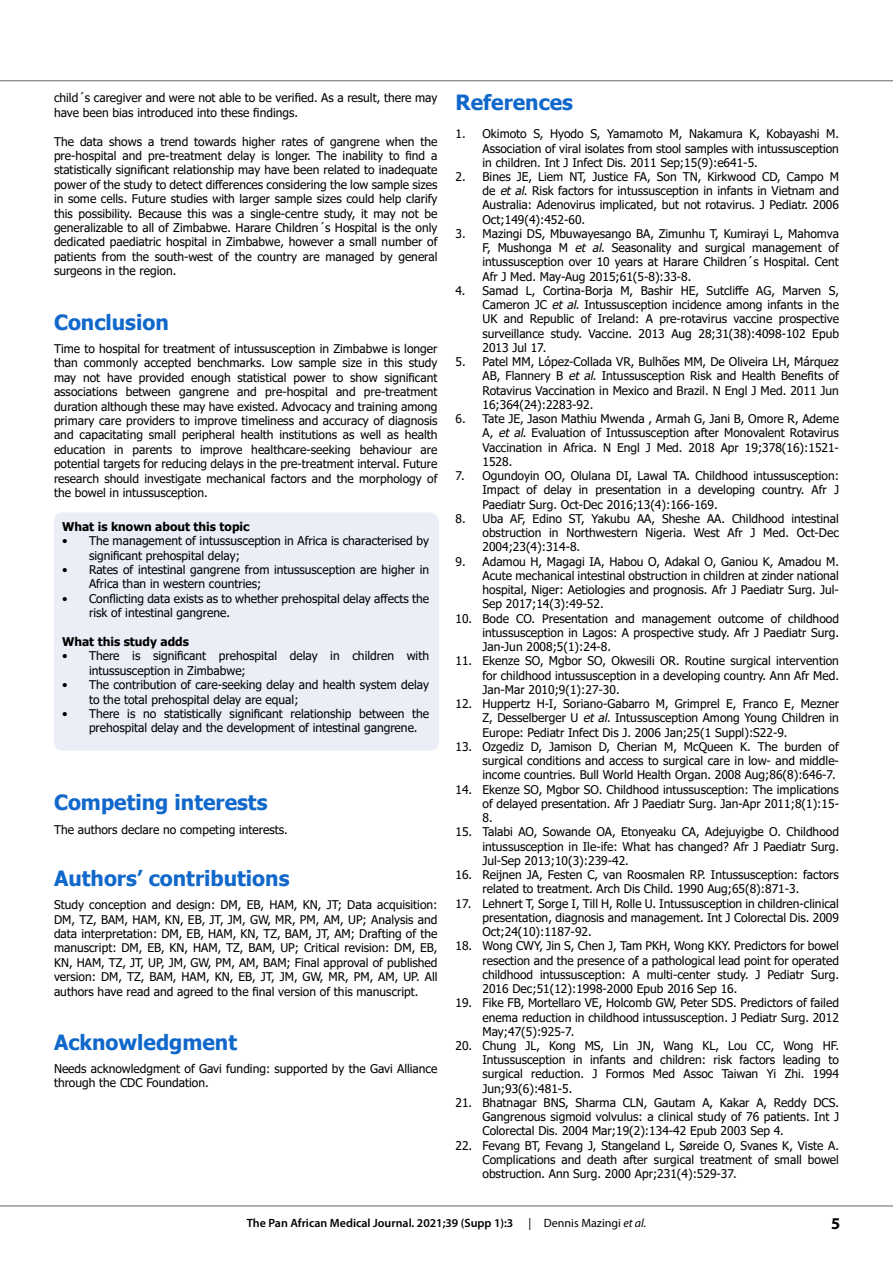
<style>
.page{position:relative;width:893px;height:1263px;background:#fff}
.page>*{position:absolute;margin:0;border:0;box-sizing:border-box;transform-origin:0 0}
.t1{font:700 21px "Tahoma";color:#1168cb}
.t2{font:700 16.5px "Myriad Pro";color:#000}
.t3{font:12px/14.2px "Tahoma";color:#000;text-align:justify}
.t4{font:600 12px "Myriad Pro";color:#000}
.t5{font:700 12px "Tahoma";color:#000}
.s1{font-family:"Tahoma Faux";font-style:italic}
.s2{font-weight:400}
.s3{font-weight:400;font-style:italic}
</style>
<div class="page">
<hr style="left:0;top:80px;width:893px;height:1px;background:#636466">
<hr style="left:0;top:1205px;width:893px;height:1px;background:#636466">
<div style="left:54px;top:512px;width:385px;height:238px;background:#ebedf7;border-radius:9px"></div>
<p class="t3" style="left:54px;top:91px;width:385px">child´s caregiver and were not able to be verified. As a result, there may have been bias introduced into these findings.</p>
<p class="t3" style="left:54px;top:135px;width:385px">The data shows a trend towards higher rates of gangrene when the pre-hospital and pre-treatment delay is longer. The inability to find a statistically significant relationship may have been related to inadequate power of the study to detect differences considering the low sample sizes in some cells. Future studies with larger sample sizes could help clarify this possibility. Because this was a single-centre study, it may not be generalizable to all of Zimbabwe. Harare Children´s Hospital is the only dedicated paediatric hospital in Zimbabwe, however a small number of patients from the south-west of the country are managed by general surgeons in the region.</p>
<h1 class="t1" style="left:54px;top:307px;width:116px">Conclusion</h1>
<p class="t3" style="left:54px;top:342px;width:385px">Time to hospital for treatment of intussusception in Zimbabwe is longer than commonly accepted benchmarks. Low sample size in this study may not have provided enough statistical power to show significant associations between gangrene and pre-hospital and pre-treatment duration although these may have existed. Advocacy and training among primary care providers to improve timeliness and accuracy of diagnosis and capacitating small peripheral health institutions as well as health education in parents to improve healthcare-seeking behaviour are potential targets for reducing delays in the pre-treatment interval. Future research should investigate mechanical factors and the morphology of the bowel in intussusception.</p>
<p class="t5" style="left:62px;top:518px;width:189px">What is known about this topic</p>
<p class="t3" style="left:89px;top:534px;width:342px;text-indent:-27px">• The management of intussusception in Africa is characterised by significant prehospital delay;</p>
<p class="t3" style="left:89px;top:563px;width:342px;text-indent:-27px">• Rates of intestinal gangrene from intussusception are higher in<br>Africa than in western countries;</p>
<p class="t3" style="left:89px;top:592px;width:342px;text-indent:-27px">• Conflicting data exists as to whether prehospital delay affects the risk of intestinal gangrene.</p>
<p class="t5" style="left:62px;top:633px;width:128px">What this study adds</p>
<p class="t3" style="left:89px;top:649px;width:342px;text-indent:-27px">• There is significant prehospital delay in children with intussusception in Zimbabwe;</p>
<p class="t3" style="left:89px;top:678px;width:342px;text-indent:-27px">• The contribution of care-seeking delay and health system delay to the total prehospital delay are equal;</p>
<p class="t3" style="left:89px;top:707px;width:342px;text-indent:-27px">• There is no statistically significant relationship between the prehospital delay and the development of intestinal gangrene.</p>
<h1 class="t1" style="left:54px;top:788px;width:215px">Competing interests</h1>
<p class="t3" style="left:54px;top:823px;width:235px">The authors declare no competing interests.</p>
<h1 class="t1" style="left:54px;top:863px;width:237px">Authors’ contributions</h1>
<p class="t3" style="left:54px;top:898px;width:385px">Study conception and design: DM, EB, HAM, KN, JT; Data acquisition:<br>DM, TZ, BAM, HAM, KN, EB, JT, JM, GW, MR, PM, AM, UP; Analysis and data interpretation: DM, EB, HAM, KN, TZ, BAM, JT, AM; Drafting of the manuscript: DM, EB, KN, HAM, TZ, BAM, UP; Critical revision: DM, EB, KN, HAM, TZ, JT, UP, JM, GW, PM, AM, BAM; Final approval of published version: DM, TZ, BAM, HAM, KN, EB, JT, JM, GW, MR, PM, AM, UP. All authors have read and agreed to the final version of this manuscript.</p>
<h1 class="t1" style="left:54px;top:1027px;width:185px">Acknowledgment</h1>
<p class="t3" style="left:54px;top:1062px;width:385px">Needs acknowledgment of Gavi funding: supported by the Gavi Alliance through the CDC Foundation.</p>
<h1 class="t1" style="left:455px;top:87px;width:119px">References</h1>
<p class="t3" style="left:482px;top:127px;width:358px;text-indent:-27px">1. Okimoto S, Hyodo S, Yamamoto M, Nakamura K, Kobayashi M.<br>Association of viral isolates from stool samples with intussusception in children. Int J Infect Dis. 2011 Sep;15(9):e641-5.</p>
<p class="t3" style="left:482px;top:170px;width:358px;text-indent:-27px">2. Bines JE, Liem NT, Justice FA, Son TN, Kirkwood CD, Campo M de <span class="s1">et al</span>. Risk factors for intussusception in infants in Vietnam and Australia: Adenovirus implicated, but not rotavirus. J Pediatr. 2006<br>Oct;149(4):452-60.</p>
<p class="t3" style="left:482px;top:227px;width:358px;text-indent:-27px">3. Mazingi DS, Mbuwayesango BA, Zimunhu T, Kumirayi L, Mahomva F, Mushonga M <span class="s1">et al</span>. Seasonality and surgical management of intussusception over 10 years at Harare Children´s Hospital. Cent Afr J Med. May-Aug 2015;61(5-8):33-8.</p>
<p class="t3" style="left:482px;top:284px;width:358px;text-indent:-27px">4. Samad L, Cortina-Borja M, Bashir HE, Sutcliffe AG, Marven S, Cameron JC <span class="s1">et al</span>. Intussusception incidence among infants in the UK and Republic of Ireland: A pre-rotavirus vaccine prospective surveillance study. Vaccine. 2013 Aug 28;31(38):4098-102 Epub 2013 Jul 17.</p>
<p class="t3" style="left:482px;top:355px;width:358px;text-indent:-27px">5. Patel MM, López-Collada VR, Bulhões MM, De Oliveira LH, Márquez AB, Flannery B <span class="s1">et al</span>. Intussusception Risk and Health Benefits of Rotavirus Vaccination in Mexico and Brazil. N Engl J Med. 2011 Jun 16;364(24):2283-92.</p>
<p class="t3" style="left:482px;top:412px;width:358px;text-indent:-27px">6. Tate JE, Jason Mathiu Mwenda , Armah G, Jani B, Omore R, Ademe A, <span class="s1">et al</span>. Evaluation of Intussusception after Monovalent Rotavirus Vaccination in Africa. N Engl J Med. 2018 Apr 19;378(16):1521- 1528.</p>
<p class="t3" style="left:482px;top:469px;width:358px;text-indent:-27px">7. Ogundoyin OO, Olulana DI, Lawal TA. Childhood intussusception:<br>Impact of delay in presentation in a developing country. Afr J Paediatr Surg. Oct-Dec 2016;13(4):166-169.</p>
<p class="t3" style="left:482px;top:512px;width:358px;text-indent:-27px">8. Uba AF, Edino ST, Yakubu AA, Sheshe AA. Childhood intestinal obstruction in Northwestern Nigeria. West Afr J Med. Oct-Dec 2004;23(4):314-8.</p>
<p class="t3" style="left:482px;top:555px;width:358px;text-indent:-27px">9. Adamou H, Magagi IA, Habou O, Adakal O, Ganiou K, Amadou M.<br>Acute mechanical intestinal obstruction in children at zinder national hospital, Niger: Aetiologies and prognosis. Afr J Paediatr Surg. Jul-Sep 2017;14(3):49-52.</p>
<p class="t3" style="left:482px;top:612px;width:358px;text-indent:-27px">10. Bode CO. Presentation and management outcome of childhood intussusception in Lagos: A prospective study. Afr J Paediatr Surg.<br>Jan-Jun 2008;5(1):24-8.</p>
<p class="t3" style="left:482px;top:654px;width:358px;text-indent:-27px">11. Ekenze SO, Mgbor SO, Okwesili OR. Routine surgical intervention for childhood intussusception in a developing country. Ann Afr Med.<br>Jan-Mar 2010;9(1):27-30.</p>
<p class="t3" style="left:482px;top:697px;width:358px;text-indent:-27px">12. Huppertz H-I, Soriano-Gabarro M, Grimprel E, Franco E, Mezner Z, Desselberger U <span class="s1">et al</span>. Intussusception Among Young Children in Europe: Pediatr Infect Dis J. 2006 Jan;25(1 Suppl):S22-9.</p>
<p class="t3" style="left:482px;top:740px;width:358px;text-indent:-27px">13. Ozgediz D, Jamison D, Cherian M, McQueen K. The burden of surgical conditions and access to surgical care in low- and middle&shy;income countries. Bull World Health Organ. 2008 Aug;86(8):646-7.</p>
<p class="t3" style="left:482px;top:783px;width:358px;text-indent:-27px">14. Ekenze SO, Mgbor SO. Childhood intussusception: The implications of delayed presentation. Afr J Paediatr Surg. Jan-Apr 2011;8(1):15- 8.</p>
<p class="t3" style="left:482px;top:825px;width:358px;text-indent:-27px">15. Talabi AO, Sowande OA, Etonyeaku CA, Adejuyigbe O. Childhood intussusception in Ile-ife: What has changed? Afr J Paediatr Surg.<br>Jul-Sep 2013;10(3):239-42.</p>
<p class="t3" style="left:482px;top:868px;width:358px;text-indent:-27px">16. Reijnen JA, Festen C, van Roosmalen RP. Intussusception: factors related to treatment. Arch Dis Child. 1990 Aug;65(8):871-3.</p>
<p class="t3" style="left:482px;top:897px;width:358px;text-indent:-27px">17. Lehnert T, Sorge I, Till H, Rolle U. Intussusception in children-clinical presentation, diagnosis and management. Int J Colorectal Dis. 2009<br>Oct;24(10):1187-92.</p>
<p class="t3" style="left:482px;top:939px;width:358px;text-indent:-27px">18. Wong CWY, Jin S, Chen J, Tam PKH, Wong KKY. Predictors for bowel resection and the presence of a pathological lead point for operated childhood intussusception: A multi-center study. J Pediatr Surg.<br>2016 Dec;51(12):1998-2000 Epub 2016 Sep 16.</p>
<p class="t3" style="left:482px;top:996px;width:358px;text-indent:-27px">19. Fike FB, Mortellaro VE, Holcomb GW, Peter SDS. Predictors of failed enema reduction in childhood intussusception. J Pediatr Surg. 2012<br>May;47(5):925-7.</p>
<p class="t3" style="left:482px;top:1039px;width:358px;text-indent:-27px">20. Chung JL, Kong MS, Lin JN, Wang KL, Lou CC, Wong HF.<br>Intussusception in infants and children: risk factors leading to surgical reduction. J Formos Med Assoc Taiwan Yi Zhi. 1994<br>Jun;93(6):481-5.</p>
<p class="t3" style="left:482px;top:1096px;width:358px;text-indent:-27px">21. Bhatnagar BNS, Sharma CLN, Gautam A, Kakar A, Reddy DCS.<br>Gangrenous sigmoid volvulus: a clinical study of 76 patients. Int J Colorectal Dis. 2004 Mar;19(2):134-42 Epub 2003 Sep 4.</p>
<p class="t3" style="left:482px;top:1139px;width:358px;text-indent:-27px">22. Fevang BT, Fevang J, Stangeland L, Søreide O, Svanes K, Viste A.<br>Complications and death after surgical treatment of small bowel obstruction. Ann Surg. 2000 Apr;231(4):529-37.</p>
<p class="t4" style="left:247px;top:1216px;width:401px">The Pan African Medical Journal. 2021;39 (Supp 1):3 <span class="s2">| Dennis Mazingi</span> <span class="s3">et al.</span></p>
<h2 class="t2" style="left:831px;top:1213px;width:11px">5</h2>
</div>
